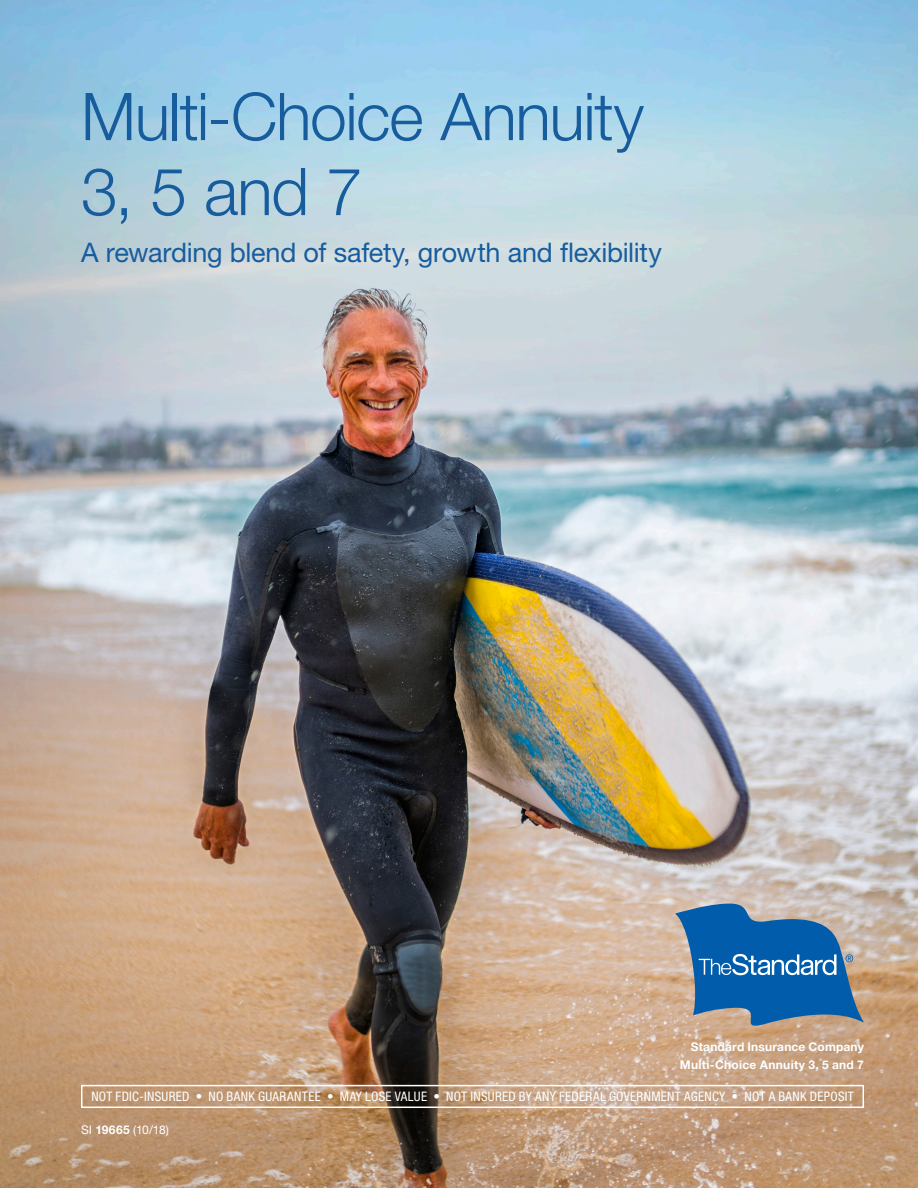
<style>
.page{position:relative;width:918px;height:1188px;background:#fff}
.page>*{position:absolute;margin:0;border:0;box-sizing:border-box;transform-origin:0 0}
.COVER_TITLE_White{font:300 66px/75px "Helvetica Neue LT Std";letter-spacing:-.02em;color:#175d9e}
.COVER_SUBTITLE_White{font:27px "Helvetica Neue LT Std";letter-spacing:-.01em;color:#175d9e}
.COVER_Company_Produc{font:condensed 13.2px "Helvetica Neue LT Std";letter-spacing:.02em;color:#fff}
.FOOTNOTE{font:700 12px "Helvetica Neue LT Std";letter-spacing:.015em;color:#fff}
.FOOTNOTE-2{font:12px "Helvetica Neue LT Std";color:#fff}
.s1{font-weight:700}
</style>
<div class="page">
<img style="left:0;top:0;width:918px;height:1188px">
<div style="left:81px;top:1085px;width:783px;height:23px;border:2px solid #fff"></div>
<svg style="left:675px;top:901px;width:189px;height:132px;background:#5883a9"></svg>
<p class="COVER_TITLE_White" style="left:81px;top:78px;width:565px">Multi-Choice Annuity<br>3, 5 and 7</p>
<p class="COVER_SUBTITLE_White" style="left:81px;top:237px;width:582px">A rewarding blend of safety, growth and flexibility</p>
<p class="FOOTNOTE" style="left:691px;top:1039px;width:175px">Standard Insurance Company</p>
<p class="FOOTNOTE" style="left:680px;top:1058px;width:186px">Multi-Choice Annuity 3, 5 and 7</p>
<p class="COVER_Company_Produc" style="left:91px;top:1089px;width:764px">NOT FDIC-INSURED • NO BANK GUARANTEE • MAY LOSE VALUE • NOT INSURED BY ANY FEDERAL GOVERNMENT AGENCY • NOT A BANK DEPOSIT</p>
<p class="FOOTNOTE-2" style="left:81px;top:1123px;width:89px">SI <span class="s1">19665</span> (10/18)</p>
</div>
